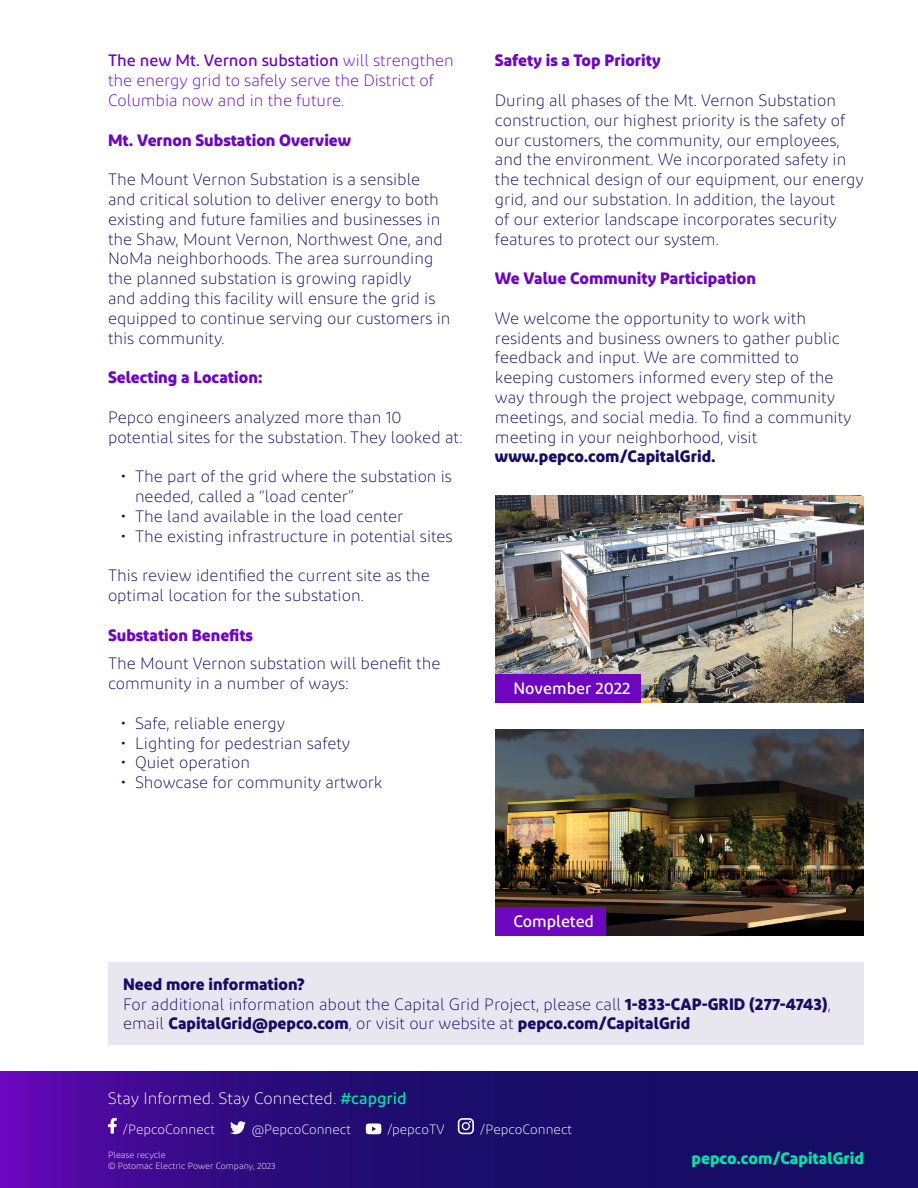
<style>
.page{position:relative;width:918px;height:1188px;background:#fff}
.page>*{position:absolute;margin:0;border:0;box-sizing:border-box;transform-origin:0 0}
.t1{font:300 16.5px/19.8px "Diodrum";color:#170d67}
.t2{font:700 16.5px "Diodrum";color:#6e06c1}
.t3{font:300 16.5px/19.8px "Diodrum";color:#6e06c1}
.t4{font:300 16.5px "Diodrum";color:#fff}
.t5{font:700 16.5px "Diodrum";color:#170d67}
.t6{font:700 16.5px "Diodrum";color:#00e4a5}
.t7{font:500 16.5px "Diodrum";color:#fff}
.t8{font:300 13.5px "Diodrum";color:#fff}
.t9{font:300 9px "Diodrum";color:#fff}
.s1{font-weight:500}
.s2{font-weight:700;font-size:15px}
.s3{font-weight:700}
.s4{font-weight:500;color:#00e4a5}
</style>
<div class="page">
<svg style="left:0;top:1071px;width:918px;height:117px;background:#270b78"></svg>
<svg style="left:230px;top:1121px;width:16px;height:15px"></svg>
<svg style="left:108px;top:1118px;width:9px;height:16px"></svg>
<svg style="left:366px;top:1123px;width:16px;height:11px"></svg>
<svg style="left:458px;top:1118px;width:16px;height:16px"></svg>
<div style="left:108px;top:962px;width:756px;height:83px;background:#e8e7f0"></div>
<img style="left:495px;top:496px;width:369px;height:207px">
<img style="left:495px;top:729px;width:369px;height:207px">
<div style="left:495px;top:907px;width:111px;height:29px;background:#6e06c1"></div>
<div style="left:495px;top:674px;width:145px;height:29px;background:#6e06c1"></div>
<p class="t3" style="left:108px;top:51px;width:347px"><span class="s1">The new Mt. Vernon substation</span> will strengthen the energy grid to safely serve the District of<br>Columbia now and in the future.</p>
<p class="t2" style="left:108px;top:129px;width:245px">Mt. Vernon Substation Overview</p>
<p class="t1" style="left:108px;top:169px;width:344px">The Mount Vernon Substation is a sensible and critical solution to deliver energy to both existing and future families and businesses in the Shaw, Mount Vernon, Northwest One, and NoMa neighborhoods. The area surrounding the planned substation is growing rapidly<br>and adding this facility will ensure the grid is equipped to continue serving our customers in this community.</p>
<p class="t2" style="left:108px;top:366px;width:157px">Selecting a Location:</p>
<p class="t1" style="left:108px;top:407px;width:356px">Pepco engineers analyzed more than 10 potential sites for the substation. They looked at:</p>
<p class="t1" style="left:122px;top:466px;width:332px"><span class="s2">·</span> The part of the grid where the substation is</p>
<p class="t1" style="left:135px;top:486px;width:220px">needed, called a “load center”</p>
<p class="t1" style="left:122px;top:506px;width:283px"><span class="s2">·</span> The land available in the load center</p>
<p class="t1" style="left:122px;top:526px;width:333px"><span class="s2">·</span> The existing infrastructure in potential sites</p>
<p class="t1" style="left:108px;top:565px;width:324px">This review identified the current site as the optimal location for the substation.</p>
<p class="t2" style="left:108px;top:624px;width:146px">Substation Benefits</p>
<p class="t1" style="left:108px;top:654px;width:334px">The Mount Vernon substation will benefit the community in a number of ways:</p>
<p class="t1" style="left:122px;top:713px;width:263px"><span class="s2">·</span> Safe, reliable energy<br><span class="s2">·</span> Lighting for pedestrian safety<br><span class="s2">·</span> Quiet operation<br><span class="s2">·</span> Showcase for community artwork</p>
<p class="t2" style="left:495px;top:50px;width:167px">Safety is a Top Priority</p>
<p class="t1" style="left:495px;top:90px;width:370px">During all phases of the Mt. Vernon Substation construction, our highest priority is the safety of our customers, the community, our employees, and the environment. We incorporated safety in the technical design of our equipment, our energy grid, and our substation. In addition, the layout<br>of our exterior landscape incorporates security features to protect our system.</p>
<p class="t2" style="left:495px;top:267px;width:263px">We Value Community Participation</p>
<p class="t1" style="left:495px;top:308px;width:358px">We welcome the opportunity to work with residents and business owners to gather public feedback and input. We are committed to keeping customers informed every step of the way through the project webpage, community meetings, and social media. To find a community meeting in your neighborhood, visit</p>
<p class="t5" style="left:495px;top:446px;width:222px">www.pepco.com/CapitalGrid.</p>
<p class="t7" style="left:513px;top:678px;width:119px">November 2022</p>
<p class="t7" style="left:513px;top:911px;width:82px">Completed</p>
<p class="t1" style="left:123px;top:974px;width:709px"><span class="s3">Need more information?<br></span>For additional information about the Capital Grid Project, please call <span class="s3">1-833-CAP-GRID (277-4743)</span>, email <span class="s3">CapitalGrid@pepco.com</span>, or visit our website at <span class="s3">pepco.com/CapitalGrid</span></p>
<p class="t4" style="left:108px;top:1088px;width:300px">Stay Informed. Stay Connected. <span class="s4">#capgrid</span></p>
<p class="t8" style="left:123px;top:1121px;width:94px">/PepcoConnect</p>
<p class="t8" style="left:252px;top:1121px;width:101px">@PepcoConnect</p>
<p class="t8" style="left:387px;top:1121px;width:59px">/pepcoTV</p>
<p class="t8" style="left:480px;top:1121px;width:94px">/PepcoConnect</p>
<p class="t9" style="left:108px;top:1150px;width:59px">Please recycle</p>
<p class="t9" style="left:108px;top:1160px;width:169px">© Potomac Electric Power Company, 2023</p>
<p class="t6" style="left:692px;top:1147px;width:174px">pepco.com/CapitalGrid</p>
</div>
